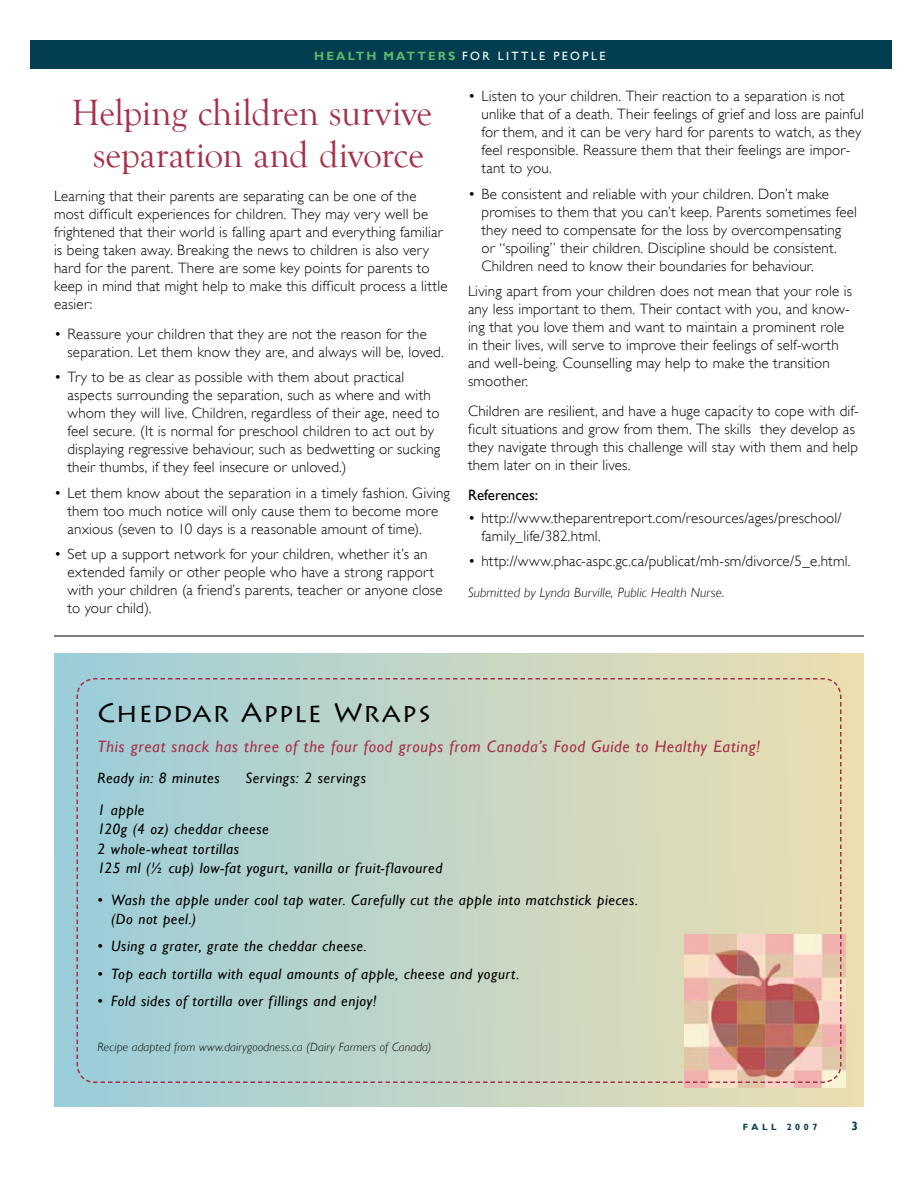
<style>
.page{position:relative;width:918px;height:1188px;background:#fff}
.page>*{position:absolute;margin:0;border:0;box-sizing:border-box;transform-origin:0 0}
.t1{font:37.5px/42px "Goudy Old Style T";letter-spacing:-.01em;color:#a63049;text-align:center}
.t2{font:27px "Lithos Pro";letter-spacing:.02em;color:#000}
.t3{font:italic 16.5px "Gill Sans";letter-spacing:.04em;color:#a63049}
.t4{font:300 15px/18px "Gill Sans";letter-spacing:.01em;color:#000}
.t5{font:italic 15px/19.5px "Gill Sans";letter-spacing:.04em;color:#000}
.t6{font:15px "Gill Sans";color:#000}
.t7{font:italic 300 13.5px "Gill Sans";letter-spacing:.01em;color:#000}
.t8{font:italic 300 12px "Gill Sans";letter-spacing:.015em;color:#000}
.t9{font:12px "Gill Sans";letter-spacing:.2em;color:#fff}
.t10{font:700 12px "Gill Sans";color:#5db86a}
.t11{font:700 9px "Gill Sans";letter-spacing:.4em;color:#023d50}
.s1{font-weight:700;color:#5db86a}
</style>
<div class="page">
<div style="left:30px;top:40px;width:861px;height:29px;background:#023d50"></div>
<div style="left:54px;top:654px;width:810px;height:453px;background:linear-gradient(to right,#9acdda,#eddfb0)"></div>
<hr style="left:54px;top:636px;width:810px;height:1px;background:#000">
<img style="left:684px;top:935px;width:162px;height:152px">
<svg style="left:76px;top:677px;width:766px;height:407px;background:#c3d0c1"></svg>
<p class="t10" style="left:314px;top:49px;width:23px">HEALT</p>
<p class="t10" style="left:367px;top:49px;width:41px">H MATTE</p>
<p class="t9" style="left:438px;top:49px;width:69px"><span class="s1">RS</span> for little</p>
<p class="t9" style="left:553px;top:49px;width:46px">peo ple</p>
<h1 class="t1" style="left:72px;top:92px;width:362px">Helping children survive separation and divorce</h1>
<p class="t4" style="left:482px;top:87px;width:384px;text-indent:-14px">• Listen to your children. Their reaction to a separation is not unlike that of a death. Their feelings of grief and loss are painful for them, and it can be very hard for parents to watch, as they feel responsible. Reassure them that their feelings are impor&shy;tant to you.</p>
<p class="t4" style="left:482px;top:184px;width:377px;text-indent:-14px">• Be consistent and reliable with your children. Don’t make promises to them that you can’t keep. Parents sometimes feel they need to compensate for the loss by overcompensating or “spoiling” their children. Discipline should be consistent.<br>Children need to know their boundaries for behaviour.</p>
<p class="t4" style="left:468px;top:282px;width:386px">Living apart from your children does not mean that your role is any less important to them. Their contact with you, and know&shy;ing that you love them and want to maintain a prominent role in their lives, will serve to improve their feelings of self-worth and well-being. Counselling may help to make the transition smoother.</p>
<p class="t4" style="left:468px;top:402px;width:392px">Children are resilient, and have a huge capacity to cope with dif&shy;ficult situations and grow from them. The skills they develop as they navigate through this challenge will stay with them and help them later on in their lives.</p>
<p class="t6" style="left:468px;top:486px;width:72px">References:</p>
<p class="t4" style="left:482px;top:509px;width:362px;text-indent:-14px">• http://www.theparentreport.com/resources/ages/preschool/ family_life/382.html.</p>
<p class="t4" style="left:468px;top:552px;width:384px">• http://www.phac-aspc.gc.ca/publicat/mh-sm/divorce/5_e.html.</p>
<p class="t7" style="left:468px;top:585px;width:258px">Submitted by Lynda Burville, Public Health Nurse.</p>
<p class="t4" style="left:54px;top:187px;width:395px">Learning that their parents are separating can be one of the most difficult experiences for children. They may very well be frightened that their world is falling apart and everything familiar is being taken away. Breaking the news to children is also very hard for the parent. There are some key points for parents to keep in mind that might help to make this difficult process a little easier:</p>
<p class="t4" style="left:68px;top:325px;width:378px;text-indent:-14px">• Reassure your children that they are not the reason for the separation. Let them know they are, and always will be, loved.</p>
<p class="t4" style="left:68px;top:368px;width:374px;text-indent:-14px">• Try to be as clear as possible with them about practical aspects surrounding the separation, such as where and with whom they will live. Children, regardless of their age, need to feel secure. (It is normal for preschool children to act out by displaying regressive behaviour, such as bedwetting or sucking their thumbs, if they feel insecure or unloved.)</p>
<p class="t4" style="left:68px;top:484px;width:384px;text-indent:-14px">• Let them know about the separation in a timely fashion. Giving them too much notice will only cause them to become more anxious (seven to 10 days is a reasonable amount of time).</p>
<p class="t4" style="left:68px;top:545px;width:377px;text-indent:-14px">• Set up a support network for your children, whether it’s an extended family or other people who have a strong rapport with your children (a friend’s parents, teacher or anyone close to your child).</p>
<h2 class="t2" style="left:98px;top:697px;width:335px">Cheddar Apple Wraps</h2>
<p class="t3" style="left:98px;top:737px;width:664px">This great snack has three of the four food groups from Canada’s Food Guide to Healthy Eating!</p>
<p class="t5" style="left:98px;top:769px;width:124px">Ready in: 8 minutes</p>
<p class="t5" style="left:245px;top:769px;width:122px">Servings: 2 servings</p>
<p class="t5" style="left:98px;top:800px;width:346px">1 apple<br>120g (4 oz) cheddar cheese<br>2 whole-wheat tortillas<br>125 ml (½ cup) low-fat yogurt, vanilla or fruit-flavoured</p>
<p class="t5" style="left:111px;top:890px;width:529px">Wash the apple under cool tap water. Carefully cut the apple into matchstick pieces. (Do not peel.)</p>
<p class="t5" style="left:111px;top:933px;width:410px;line-height:27px">Using a grater, grate the cheddar cheese.<br>Top each tortilla with equal amounts of apple, cheese and yogurt.<br>Fold sides of tortilla over fillings and enjoy!</p>
<p class="t8" style="left:98px;top:1040px;width:335px">Recipe adapted from www.dairygoodness.ca (Dairy Farmers of Canada)</p>
<p class="t5" style="left:98px;top:890px;width:7px">•</p>
<p class="t5" style="left:98px;top:933px;width:7px;line-height:27px;text-align:justify">• • •</p>
<p class="t11" style="left:743px;top:1121px;width:76px">FALL 2007</p>
</div>
